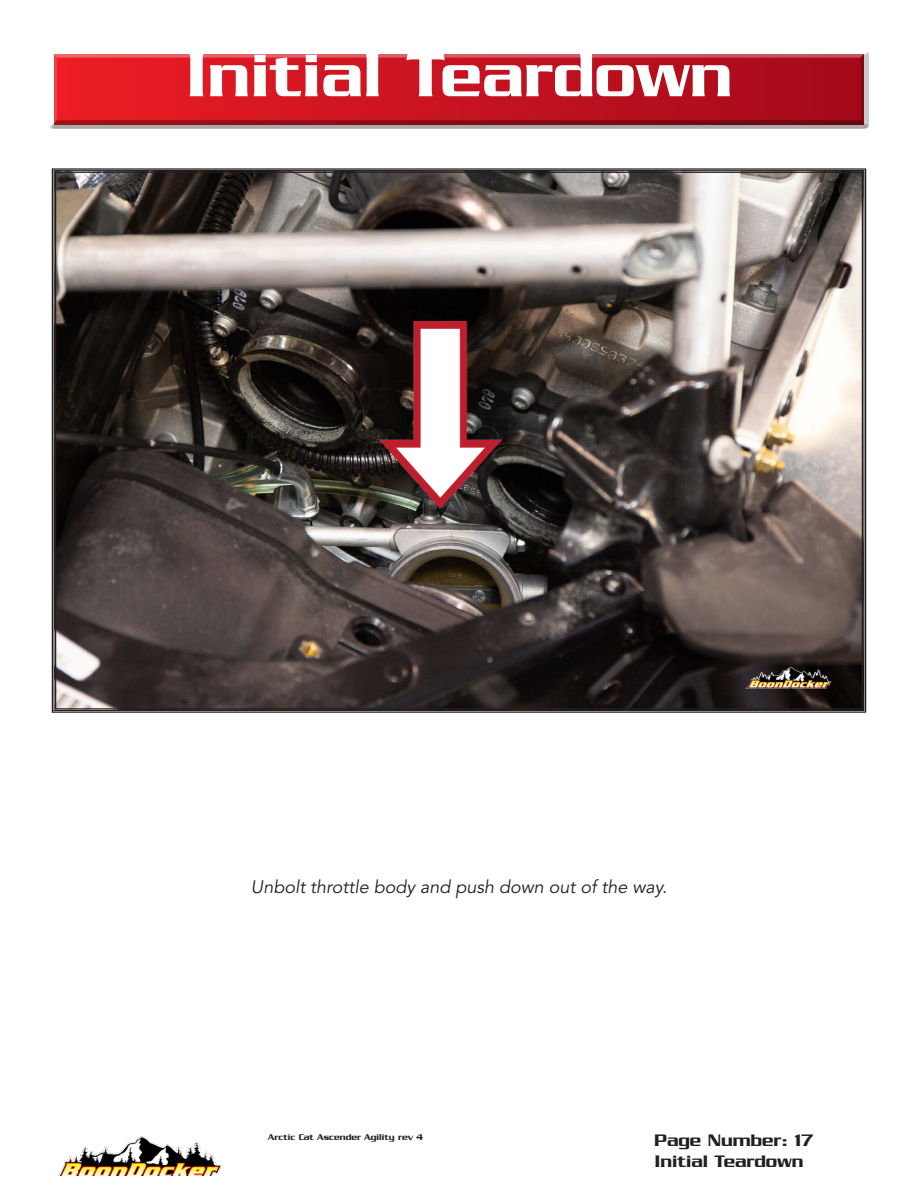
<style>
.page{position:relative;width:918px;height:1188px;background:#fff}
.page>*{position:absolute;margin:0;border:0;box-sizing:border-box;transform-origin:0 0}
.t1{font:500 66px "Serpentine";color:#fff}
.t2{font:italic 18px "Avenir LT Std";color:#231f20}
.t3{font:500 18px/21.6px "Serpentine";color:#231f20}
.t4{font:500 9px "Serpentine";color:#231f20}
</style>
<div class="page">
<img style="left:59px;top:1136px;width:161px;height:39px">
<div style="left:49px;top:51px;width:820px;height:78px;background:#231f20;opacity:.75"></div>
<svg style="left:51px;top:168px;width:816px;height:545px;background:#5e5652"></svg>
<img style="left:379px;top:322px;width:122px;height:186px">
<h1 class="t1" style="left:186px;top:38px;width:548px">Initial Teardown</h1>
<p class="t2" style="left:251px;top:876px;width:418px">Unbolt throttle body and push down out of the way.</p>
<p class="t4" style="left:268px;top:1132px;width:156px">Arctic Cat Ascender Agility rev 4</p>
<p class="t3" style="left:654px;top:1129px;width:160px">Page Number: 17<br>Initial Teardown</p>
</div>
